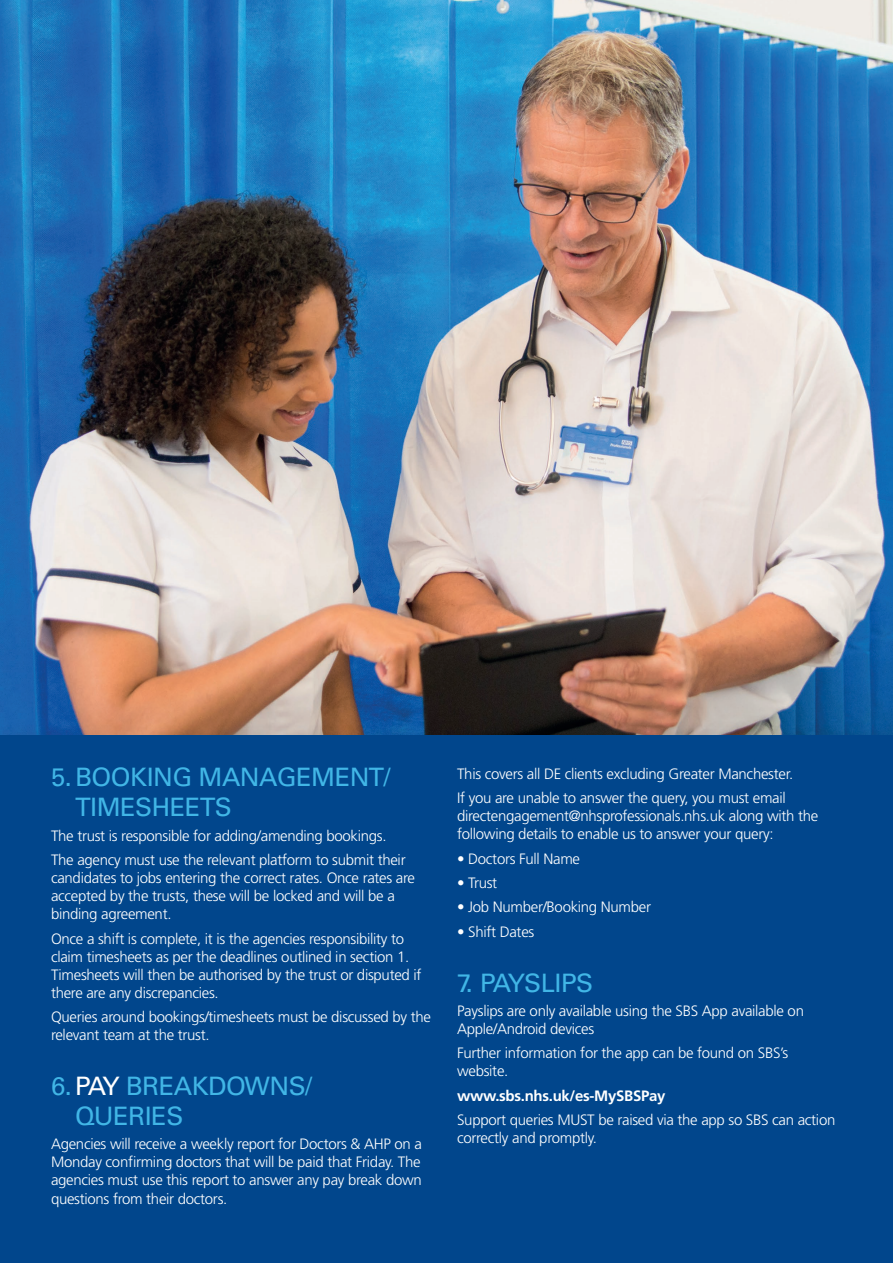
<style>
.page{position:relative;width:893px;height:1263px;background:#fff}
.page>*{position:absolute;margin:0;border:0;box-sizing:border-box;transform-origin:0 0}
.t1{font:25.5px "Univers LT Pro 55 Roman";letter-spacing:-.02em;color:#41b6e6}
.t2{font:300 15px/18px "Frutiger LT Std";letter-spacing:-.02em;color:#fff}
.t3{font:700 15px "Frutiger LT Std";letter-spacing:-.02em;color:#fff}
.s1{color:#fff}
</style>
<div class="page">
<img style="left:0;top:0;width:893px;height:722px">
<div style="left:0;top:722px;width:893px;height:541px;background:#231f20;opacity:.4"></div>
<div style="left:0;top:736px;width:893px;height:527px;background:#01468c"></div>
<p class="t1" style="left:51px;top:759px;width:341px">5.BOOKING MANAGEMENT/</p>
<p class="t1" style="left:75px;top:790px;width:158px">TIMESHEETS</p>
<p class="t2" style="left:51px;top:827px;width:337px">The trust is responsible for adding/amending bookings.</p>
<p class="t2" style="left:51px;top:851px;width:365px">The agency must use the relevant platform to submit their candidates to jobs entering the correct rates. Once rates are accepted by the trusts, these will be locked and will be a binding agreement.</p>
<p class="t2" style="left:51px;top:929px;width:372px">Once a shift is complete, it is the agencies responsibility to claim timesheets as per the deadlines outlined in section 1.<br>Timesheets will then be authorised by the trust or disputed if there are any discrepancies.</p>
<p class="t2" style="left:51px;top:1008px;width:381px">Queries around bookings/timesheets must be discussed by the relevant team at the trust.</p>
<p class="t1" style="left:51px;top:1068px;width:263px">6.<span class="s1">PAY</span> BREAKDOWNS/</p>
<p class="t1" style="left:75px;top:1098px;width:110px">QUERIES</p>
<p class="t2" style="left:51px;top:1135px;width:372px;text-align:justify">Agencies will receive a weekly report for Doctors &amp; AHP on a Monday confirming doctors that will be paid that Friday. The agencies must use this report to answer any pay break down questions from their doctors.</p>
<p class="t2" style="left:457px;top:765px;width:338px">This covers all DE clients excluding Greater Manchester.</p>
<p class="t2" style="left:457px;top:789px;width:363px">If you are unable to answer the query, you must email directengagement@nhsprofessionals.nhs.uk along with the following details to enable us to answer your query:</p>
<p class="t2" style="left:457px;top:850px;width:124px">• Doctors Full Name</p>
<p class="t2" style="left:457px;top:874px;width:42px">• Trust</p>
<p class="t2" style="left:457px;top:898px;width:195px">• Job Number/Booking Number</p>
<p class="t2" style="left:457px;top:923px;width:79px">• Shift Dates</p>
<p class="t1" style="left:457px;top:965px;width:138px">7. PAYSLIPS</p>
<p class="t2" style="left:457px;top:1002px;width:348px">Payslips are only available using the SBS App available on<br>Apple/Android devices</p>
<p class="t2" style="left:457px;top:1044px;width:333px">Further information for the app can be found on SBS’s website.</p>
<p class="t3" style="left:457px;top:1086px;width:210px">www.sbs.nhs.uk/es-MySBSPay</p>
<p class="t2" style="left:457px;top:1111px;width:380px">Support queries MUST be raised via the app so SBS can action correctly and promptly.</p>
</div>
